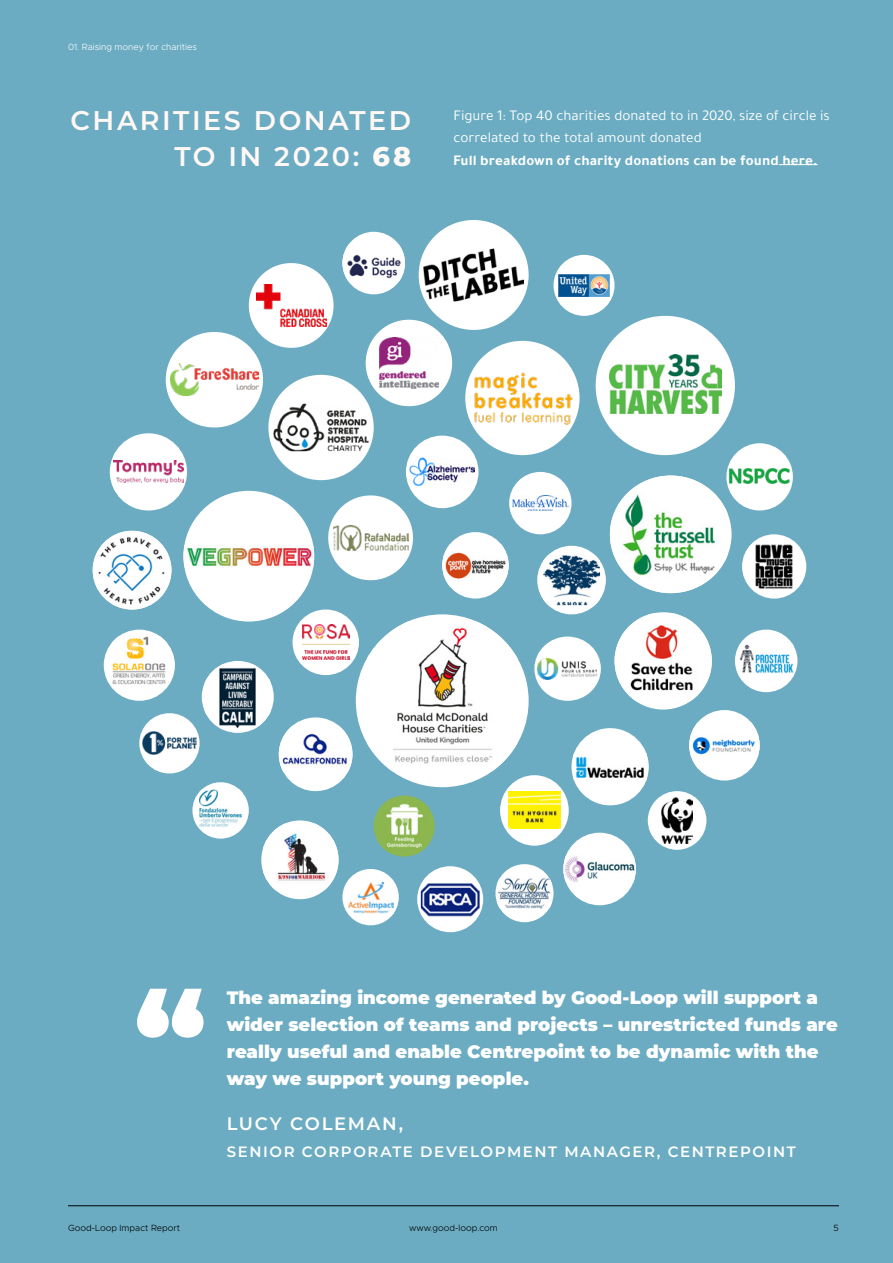
<style>
.page{position:relative;width:893px;height:1263px;background:#6bacc2}
.page>*{position:absolute;margin:0;border:0;box-sizing:border-box;transform-origin:0 0}
.t1{font:900 120px "Montserrat";color:#fff}
.t2{font:600 27px/36px "Montserrat";letter-spacing:.095em;color:#fff8f5;text-align:right}
.t3{font:900 18px/27px "Montserrat";letter-spacing:.005em;color:#fff}
.t4{font:600 18px "Montserrat";letter-spacing:.095em;color:#fff}
.t5{font:15px/22.5px "Tajawal";color:#fff}
.t6{font:700 15px "Tajawal";letter-spacing:.005em;color:#fff}
.t7{font:600 15px "Montserrat";letter-spacing:.105em;color:#fff}
.t8{font:300 9px "Metropolis";color:#000}
.t9{font:300 9px "Metropolis";color:#fff}
.s1{font-weight:800}
</style>
<div class="page">
<div style="left:356px;top:614px;width:173px;height:173px;background:#fff;border-radius:50%"></div>
<img style="left:367px;top:621px;width:150px;height:150px">
<div style="left:596px;top:316px;width:139px;height:139px;background:#fff;border-radius:50%"></div>
<img style="left:609px;top:354px;width:113px;height:59px">
<div style="left:742px;top:534px;width:64px;height:65px;background:#fff;border-radius:50%"></div>
<img style="left:752px;top:541px;width:45px;height:51px">
<div style="left:614px;top:612px;width:98px;height:97px;background:#fff;border-radius:50%"></div>
<img style="left:614px;top:613px;width:98px;height:88px">
<div style="left:500px;top:775px;width:69px;height:71px;background:#fff;border-radius:50%"></div>
<img style="left:509px;top:792px;width:51px;height:37px">
<div style="left:139px;top:713px;width:61px;height:60px;background:#fff;border-radius:50%"></div>
<img style="left:143px;top:732px;width:53px;height:23px">
<div style="left:202px;top:661px;width:72px;height:72px;background:#fff;border-radius:50%"></div>
<img style="left:205px;top:664px;width:66px;height:66px">
<div style="left:465px;top:341px;width:115px;height:114px;background:#fff;border-radius:50%"></div>
<img style="left:465px;top:360px;width:115px;height:76px">
<div style="left:689px;top:710px;width:71px;height:70px;background:#fff;border-radius:50%"></div>
<img style="left:689px;top:722px;width:71px;height:46px">
<div style="left:192px;top:782px;width:57px;height:57px;background:#fff;border-radius:50%"></div>
<img style="left:199px;top:790px;width:43px;height:37px">
<div style="left:342px;top:869px;width:57px;height:56px;background:#fff;border-radius:50%"></div>
<img style="left:348px;top:881px;width:45px;height:32px">
<div style="left:648px;top:791px;width:58px;height:59px;background:#fff;border-radius:50%"></div>
<img style="left:662px;top:798px;width:30px;height:45px">
<div style="left:572px;top:728px;width:77px;height:77px;background:#fff;border-radius:50%"></div>
<img style="left:573px;top:753px;width:74px;height:27px">
<img style="left:93px;top:531px;width:78px;height:78px;border-radius:39px">
<div style="left:183px;top:491px;width:131px;height:130px;background:#fff;border-radius:50%"></div>
<img style="left:183px;top:545px;width:131px;height:22px">
<div style="left:563px;top:833px;width:73px;height:72px;background:#fff;border-radius:50%"></div>
<img style="left:563px;top:855px;width:73px;height:28px">
<div style="left:509px;top:472px;width:63px;height:62px;background:#fff;border-radius:50%"></div>
<img style="left:512px;top:495px;width:57px;height:16px">
<div style="left:279px;top:717px;width:73px;height:74px;background:#fff;border-radius:50%"></div>
<img style="left:279px;top:726px;width:73px;height:45px">
<div style="left:104px;top:630px;width:71px;height:71px;background:#fff;border-radius:50%"></div>
<img style="left:112px;top:636px;width:55px;height:49px">
<div style="left:417px;top:866px;width:66px;height:66px;background:#fff;border-radius:50%"></div>
<img style="left:421px;top:881px;width:59px;height:36px">
<div style="left:268px;top:375px;width:106px;height:105px;background:#fff;border-radius:50%"></div>
<img style="left:274px;top:404px;width:95px;height:47px">
<div style="left:110px;top:433px;width:77px;height:77px;background:#fff;border-radius:50%"></div>
<img style="left:113px;top:461px;width:70px;height:22px">
<div style="left:406px;top:436px;width:72px;height:72px;background:#fff;border-radius:50%"></div>
<img style="left:409px;top:458px;width:66px;height:28px">
<div style="left:249px;top:263px;width:85px;height:85px;background:#fff;border-radius:50%"></div>
<img style="left:256px;top:285px;width:70px;height:41px">
<div style="left:328px;top:495px;width:85px;height:85px;background:#fff;border-radius:50%"></div>
<img style="left:333px;top:525px;width:75px;height:25px">
<div style="left:534px;top:636px;width:67px;height:65px;background:#fff;border-radius:50%"></div>
<img style="left:534px;top:655px;width:67px;height:27px">
<img style="left:610px;top:475px;width:117px;height:118px">
<div style="left:735px;top:630px;width:62px;height:62px;background:#fff;border-radius:50%"></div>
<img style="left:739px;top:643px;width:54px;height:31px">
<div style="left:342px;top:232px;width:63px;height:62px;background:#fff;border-radius:50%"></div>
<img style="left:342px;top:244px;width:63px;height:38px">
<div style="left:166px;top:332px;width:97px;height:95px;background:#fff;border-radius:50%"></div>
<img style="left:171px;top:364px;width:87px;height:32px">
<div style="left:419px;top:220px;width:110px;height:110px;background:#fff;border-radius:50%"></div>
<img style="left:423px;top:249px;width:101px;height:52px">
<div style="left:495px;top:864px;width:59px;height:58px;background:#fff;border-radius:50%"></div>
<img style="left:497px;top:878px;width:55px;height:30px">
<div style="left:554px;top:255px;width:60px;height:61px;background:#fff;border-radius:50%"></div>
<img style="left:558px;top:274px;width:52px;height:22px">
<div style="left:366px;top:320px;width:86px;height:86px;background:#fff;border-radius:50%"></div>
<img style="left:379px;top:337px;width:59px;height:52px">
<div style="left:726px;top:443px;width:67px;height:67px;background:#fff;border-radius:50%"></div>
<img style="left:729px;top:469px;width:61px;height:15px">
<div style="left:261px;top:820px;width:78px;height:79px;background:#fff;border-radius:50%"></div>
<img style="left:263px;top:823px;width:76px;height:66px">
<div style="left:293px;top:609px;width:66px;height:66px;background:#fff;border-radius:50%"></div>
<img style="left:302px;top:625px;width:47px;height:35px">
<div style="left:374px;top:795px;width:61px;height:61px;background:#8cb650;border-radius:50%"></div>
<img style="left:379px;top:797px;width:50px;height:58px">
<div style="left:442px;top:532px;width:67px;height:67px;background:#fff;border-radius:50%"></div>
<img style="left:442px;top:544px;width:67px;height:42px">
<div style="left:537px;top:546px;width:69px;height:68px;background:#fff;border-radius:50%"></div>
<img style="left:543px;top:555px;width:57px;height:50px">
<hr style="left:779px;top:164px;width:39px;height:1px;background:#fff">
<p class="t9" style="left:68px;top:42px;width:130px">01. Raising money for charities</p>
<h2 class="t2" style="left:71px;top:101px;width:342px">CHARITIES DONATED<br>TO IN 2020: <span class="s1">68</span></h2>
<p class="t5" style="left:453px;top:104px;width:378px">Figure 1: Top 40 charities donated to in 2020, size of circle is correlated to the total amount donated</p>
<p class="t6" style="left:453px;top:149px;width:366px">Full breakdown of charity donations can be found here.</p>
<h1 class="t1" style="left:135px;top:945px;width:73px">“</h1>
<p class="t3" style="left:227px;top:983px;width:613px">The amazing income generated by Good-Loop will support a wider selection of teams and projects – unrestricted funds are really useful and enable Centrepoint to be dynamic with the way we support young people.</p>
<p class="t4" style="left:227px;top:1111px;width:178px">LUCY COLEMAN,</p>
<p class="t7" style="left:227px;top:1141px;width:571px">SENIOR CORPORATE DEVELOPMENT MANAGER, CENTREPOINT</p>
<p class="t8" style="left:68px;top:1222px;width:114px">Good-Loop Impact Report</p>
<p class="t8" style="left:409px;top:1222px;width:90px">www.good-loop.com</p>
<p class="t8" style="left:833px;top:1222px;width:7px">5</p>
</div>
